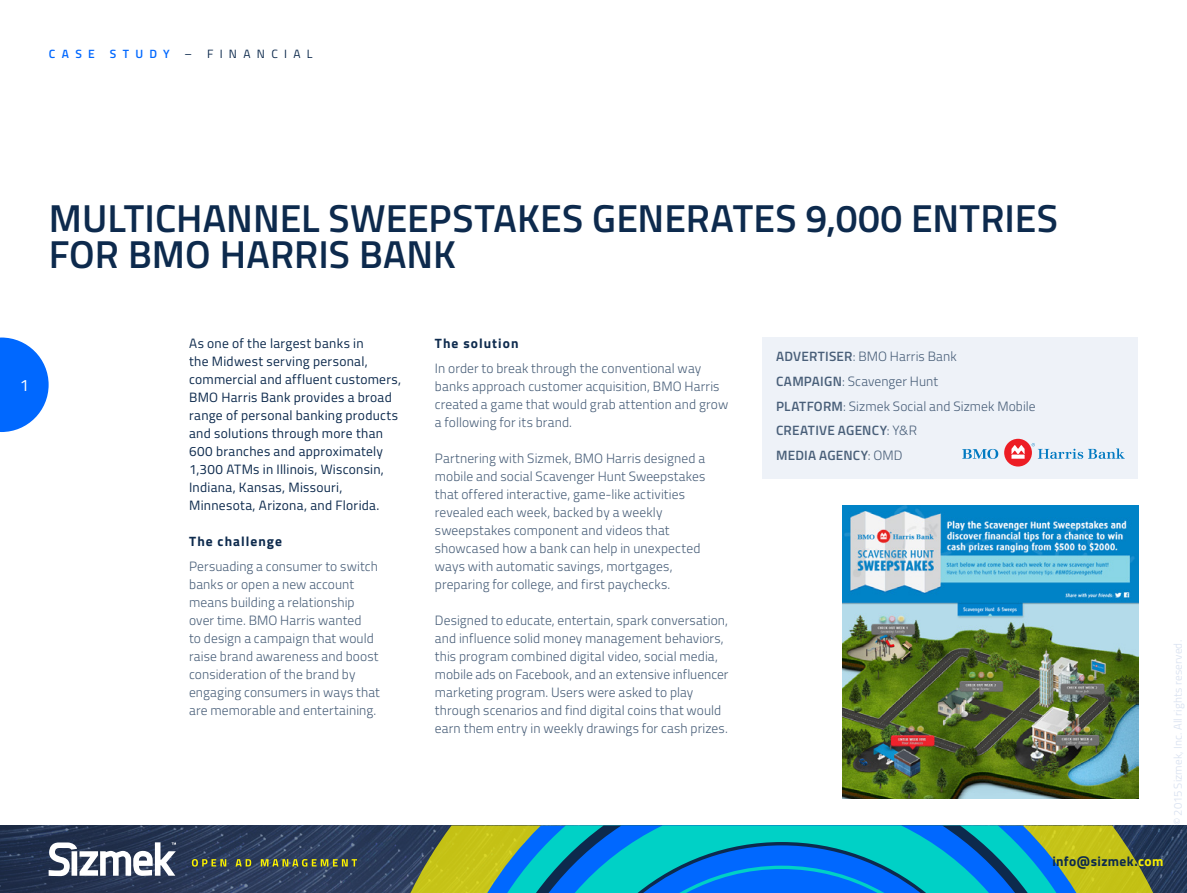
<style>
.page{position:relative;width:1187px;height:893px;background:#fff}
.page>*{position:absolute;margin:0;border:0;box-sizing:border-box;transform-origin:0 0}
.t1{font:600 39px/36px "Titillium";color:#0d2a4d}
.t2{font:16.5px "Titillium";color:#fff}
.t3{font:300 13.5px/18px "Titillium";letter-spacing:.005em;color:#495f79}
.t4{font:13.5px/18px "Titillium";letter-spacing:.02em;color:#0d2a4d}
.t5{font:700 13.5px "Titillium";letter-spacing:.075em;color:#0d2a4d}
.t6{font:700 13.5px "Titillium";letter-spacing:.03em;color:#0d2a4d}
.t7{font:12px "Titillium";letter-spacing:.53em;color:#0d2a4d}
.t8{font:300 11.25px "Titillium";letter-spacing:.015em;color:#d6dfef}
.s1{font-weight:600;color:#0068ff}
.s2{font-weight:600}
.s3{color:#faf000}
</style>
<div class="page">
<img style="left:0;top:825px;width:1186px;height:68px">
<svg style="left:410px;top:825px;width:743px;height:68px;background:#9da028"></svg>
<svg style="left:487px;top:825px;width:589px;height:68px;background:#119ac5"></svg>
<svg style="left:49px;top:842px;width:127px;height:34px"></svg>
<svg style="left:192px;top:859px;width:34px;height:8px"></svg>
<svg style="left:235px;top:859px;width:16px;height:7px"></svg>
<svg style="left:261px;top:859px;width:96px;height:8px"></svg>
<div style="left:762px;top:338px;width:376px;height:141px;background:#eef2f8"></div>
<svg style="left:0;top:338px;width:49px;height:94px"></svg>
<svg style="left:962px;top:449px;width:36px;height:10px"></svg>
<div style="left:1004px;top:439px;width:27px;height:27px;background:#ed1d24;border-radius:50%"></div>
<svg style="left:1011px;top:445px;width:13px;height:14px"></svg>
<svg style="left:1031px;top:443px;width:93px;height:16px"></svg>
<img style="left:842px;top:505px;width:296px;height:293px">
<p class="t7" style="left:49px;top:45px;width:265px"><span class="s1">CASE STUDY</span> – FINANCIAL</p>
<h1 class="t1" style="left:49px;top:198px;width:1010px">MULTICHANNEL SWEEPSTAKES GENERATES 9,000 ENTRIES<br>FOR BMO HARRIS BANK</h1>
<p class="t2" style="left:20px;top:373px;width:11px">1</p>
<p class="t4" style="left:189px;top:333px;width:213px">As one of the largest banks in<br>the Midwest serving personal, commercial and affluent customers,<br>BMO Harris Bank provides a broad range of personal banking products and solutions through more than<br>600 branches and approximately<br>1,300 ATMs in Illinois, Wisconsin,<br>Indiana, Kansas, Missouri,<br>Minnesota, Arizona, and Florida.</p>
<p class="t5" style="left:189px;top:531px;width:94px">The challenge</p>
<p class="t3" style="left:189px;top:557px;width:192px">Persuading a consumer to switch banks or open a new account means building a relationship over time. BMO Harris wanted<br>to design a campaign that would raise brand awareness and boost consideration of the brand by engaging consumers in ways that are memorable and entertaining.</p>
<p class="t5" style="left:435px;top:333px;width:85px">The solution</p>
<p class="t3" style="left:435px;top:359px;width:295px">In order to break through the conventional way banks approach customer acquisition, BMO Harris created a game that would grab attention and grow a following for its brand.</p>
<p class="t3" style="left:435px;top:449px;width:272px">Partnering with Sizmek, BMO Harris designed a mobile and social Scavenger Hunt Sweepstakes that offered interactive, game-like activities revealed each week, backed by a weekly sweepstakes component and videos that showcased how a bank can help in unexpected ways with automatic savings, mortgages, preparing for college, and first paychecks.</p>
<p class="t3" style="left:435px;top:611px;width:295px">Designed to educate, entertain, spark conversation, and influence solid money management behaviors, this program combined digital video, social media, mobile ads on Facebook, and an extensive influencer marketing program. Users were asked to play through scenarios and find digital coins that would earn them entry in weekly drawings for cash prizes.</p>
<p class="t3" style="left:776px;top:343px;width:261px;line-height:24.8px"><span class="s2">ADVERTISER</span>: BMO Harris Bank<br><span class="s2">CAMPAIGN</span>: Scavenger Hunt<br><span class="s2">PLATFORM</span>: Sizmek Social and Sizmek Mobile<br><span class="s2">CREATIVE AGENCY</span>: Y&amp;R<br><span class="s2">MEDIA AGENCY</span>: OMD</p>
<p class="t8" style="left:1169px;top:825px;width:187px;rotate:-90deg">© 2015 Sizmek, Inc. All rights reserved.</p>
<p class="t6" style="left:1052px;top:851px;width:112px">info@sizmek.<span class="s3">com</span></p>
</div>
